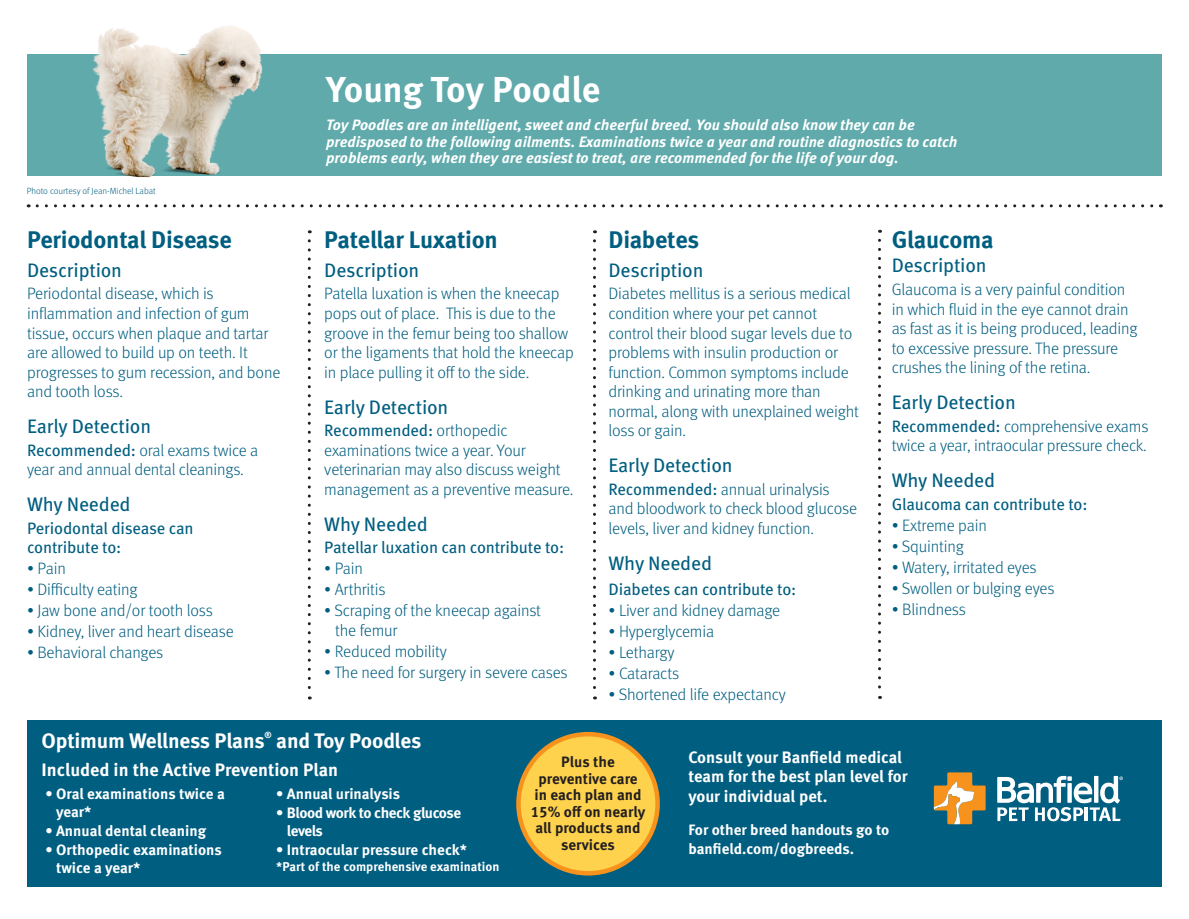
<style>
.page{position:relative;width:1189px;height:919px;background:#fff}
.page>*{position:absolute;margin:0;border:0;box-sizing:border-box;transform-origin:0 0}
.t1{font:700 36px "Meta OT";letter-spacing:-.005em;color:#fff}
.t2{font:700 24px "Meta OT";letter-spacing:-.01em;color:#005e80}
.t3{font:700 21px "Meta OT";letter-spacing:-.01em;color:#fff}
.t4{font:19.5px "Meta OT";letter-spacing:-.01em;color:#005e80}
.t5{font:700 18px "Meta OT";color:#fff}
.t6{font:300 16.5px/19.5px "Meta OT";letter-spacing:-.01em;color:#005e80}
.t7{font:16.5px/19.5px "Meta OT";letter-spacing:-.01em;color:#005e80}
.t8{font:700 16.5px/19.5px "Meta OT";color:#fff}
.t9{font:italic 700 15px/16.5px "Meta OT";color:#fff}
.t10{font:700 15px/18px "Meta OT";color:#fff}
.t11{font:700 15px/16.5px "Meta OT";color:#231f20;text-align:center}
.t12{font:700 15px/18px "Meta OT";letter-spacing:-.03em;color:#fff}
.t13{font:700 12.75px "Meta OT";color:#fff}
.t14{font:300 9px "Meta OT";color:#005e80}
.t15{font:700 8.7px "Meta OT";color:#fff}
.s1{font-weight:400}
</style>
<div class="page">
<div style="left:27px;top:719px;width:1134px;height:167px;background:#005e80"></div>
<div style="left:27px;top:54px;width:1134px;height:122px;background:#60aaac"></div>
<svg style="left:878px;top:240px;width:2px;height:458px"></svg>
<svg style="left:308px;top:241px;width:3px;height:458px"></svg>
<svg style="left:593px;top:241px;width:3px;height:458px"></svg>
<svg style="left:37px;top:204px;width:1124px;height:3px"></svg>
<svg style="left:933px;top:772px;width:52px;height:52px"></svg>
<svg style="left:997px;top:775px;width:125px;height:46px"></svg>
<img style="left:92px;top:25px;width:171px;height:153px">
<div style="left:518px;top:733px;width:139px;height:140px;background:#fed24c;border-radius:50%"></div>
<div style="left:516px;top:731px;width:143px;height:144px;border:4px solid #f7931d;border-radius:50%"></div>
<p class="t14" style="left:27px;top:185px;width:131px">Photo courtesy of Jean-Michel Labat</p>
<p class="t2" style="left:27px;top:226px;width:206px">Periodontal Disease</p>
<p class="t4" style="left:27px;top:258px;width:96px">Description</p>
<p class="t6" style="left:27px;top:284px;width:255px">Periodontal disease, which is inflammation and infection of gum tissue, occurs when plaque and tartar are allowed to build up on teeth. It progresses to gum recession, and bone and tooth loss.</p>
<p class="t4" style="left:27px;top:414px;width:126px">Early Detection</p>
<p class="t6" style="left:27px;top:440px;width:233px"><span class="s1">Recommended:</span> oral exams twice a year and annual dental cleanings.</p>
<p class="t4" style="left:27px;top:492px;width:105px">Why Needed</p>
<p class="t7" style="left:27px;top:518px;width:168px">Periodontal disease can contribute to:</p>
<p class="t6" style="left:27px;top:559px;width:40px">• Pain</p>
<p class="t6" style="left:27px;top:580px;width:112px">• Difficulty eating</p>
<p class="t6" style="left:27px;top:601px;width:187px">• Jaw bone and/or tooth loss</p>
<p class="t6" style="left:27px;top:622px;width:208px">• Kidney, liver and heart disease</p>
<p class="t6" style="left:27px;top:643px;width:138px">• Behavioral changes</p>
<p class="t1" style="left:326px;top:68px;width:276px">Young Toy Poodle</p>
<p class="t9" style="left:326px;top:117px;width:632px">Toy Poodles are an intelligent, sweet and cheerful breed. You should also know they can be predisposed to the following ailments. Examinations twice a year and routine diagnostics to catch problems early, when they are easiest to treat, are recommended for the life of your dog.</p>
<p class="t2" style="left:324px;top:226px;width:175px">Patellar Luxation</p>
<p class="t4" style="left:324px;top:258px;width:96px">Description</p>
<p class="t6" style="left:324px;top:284px;width:251px">Patella luxation is when the kneecap pops out of place. This is due to the groove in the femur being too shallow or the ligaments that hold the kneecap in place pulling it off to the side.</p>
<p class="t4" style="left:324px;top:395px;width:126px">Early Detection</p>
<p class="t6" style="left:324px;top:421px;width:251px"><span class="s1">Recommended:</span> orthopedic examinations twice a year. Your veterinarian may also discuss weight management as a preventive measure.</p>
<p class="t4" style="left:324px;top:512px;width:105px">Why Needed</p>
<p class="t7" style="left:324px;top:538px;width:241px">Patellar luxation can contribute to:</p>
<p class="t6" style="left:324px;top:559px;width:40px">• Pain</p>
<p class="t6" style="left:324px;top:580px;width:63px">• Arthritis</p>
<p class="t6" style="left:335px;top:601px;width:207px;text-indent:-11px">• Scraping of the kneecap against the femur</p>
<p class="t6" style="left:324px;top:641px;width:124px">• Reduced mobility</p>
<p class="t6" style="left:324px;top:662px;width:245px">• The need for surgery in severe cases</p>
<p class="t2" style="left:608px;top:226px;width:92px">Diabetes</p>
<p class="t4" style="left:608px;top:258px;width:96px">Description</p>
<p class="t6" style="left:608px;top:284px;width:252px">Diabetes mellitus is a serious medical condition where your pet cannot control their blood sugar levels due to problems with insulin production or function. Common symptoms include drinking and urinating more than normal, along with unexplained weight loss or gain.</p>
<p class="t4" style="left:608px;top:453px;width:126px">Early Detection</p>
<p class="t6" style="left:608px;top:479px;width:250px"><span class="s1">Recommended:</span> annual urinalysis and bloodwork to check blood glucose levels, liver and kidney function.</p>
<p class="t4" style="left:608px;top:551px;width:105px">Why Needed</p>
<p class="t7" style="left:608px;top:580px;width:189px">Diabetes can contribute to:</p>
<p class="t6" style="left:608px;top:601px;width:173px">• Liver and kidney damage</p>
<p class="t6" style="left:608px;top:622px;width:107px">• Hyperglycemia</p>
<p class="t6" style="left:608px;top:643px;width:68px">• Lethargy</p>
<p class="t6" style="left:608px;top:664px;width:72px">• Cataracts</p>
<p class="t6" style="left:608px;top:685px;width:179px">• Shortened life expectancy</p>
<p class="t2" style="left:891px;top:226px;width:103px">Glaucoma</p>
<p class="t4" style="left:891px;top:254px;width:96px">Description</p>
<p class="t6" style="left:891px;top:280px;width:247px">Glaucoma is a very painful condition in which fluid in the eye cannot drain as fast as it is being produced, leading to excessive pressure. The pressure crushes the lining of the retina.</p>
<p class="t4" style="left:891px;top:390px;width:126px">Early Detection</p>
<p class="t6" style="left:891px;top:416px;width:258px"><span class="s1">Recommended:</span> comprehensive exams twice a year, intraocular pressure check.</p>
<p class="t4" style="left:891px;top:468px;width:105px">Why Needed</p>
<p class="t7" style="left:891px;top:494px;width:197px">Glaucoma can contribute to:</p>
<p class="t6" style="left:891px;top:515px;width:97px">• Extreme pain</p>
<p class="t6" style="left:891px;top:536px;width:74px">• Squinting</p>
<p class="t6" style="left:891px;top:557px;width:146px">• Watery, irritated eyes</p>
<p class="t6" style="left:891px;top:578px;width:164px">• Swollen or bulging eyes</p>
<p class="t6" style="left:891px;top:599px;width:76px">• Blindness</p>
<p class="t3" style="left:41px;top:727px;width:225px">Optimum Wellness Plans</p>
<p class="t15" style="left:264px;top:729px;width:9px">®</p>
<p class="t3" style="left:276px;top:727px;width:147px">and Toy Poodles</p>
<p class="t5" style="left:41px;top:758px;width:298px">Included in the Active Prevention Plan</p>
<p class="t10" style="left:56px;top:784px;width:170px;text-indent:-11px">• Oral examinations twice a year*</p>
<p class="t10" style="left:45px;top:821px;width:162px">• Annual dental cleaning</p>
<p class="t10" style="left:56px;top:840px;width:167px;text-indent:-11px">• Orthopedic examinations twice a year*</p>
<p class="t10" style="left:276px;top:784px;width:125px">• Annual urinalysis</p>
<p class="t12" style="left:287px;top:803px;width:176px;text-indent:-11px">• Blood work to check glucose levels</p>
<p class="t10" style="left:276px;top:840px;width:192px">• Intraocular pressure check*</p>
<p class="t13" style="left:276px;top:858px;width:225px">*Part of the comprehensive examination</p>
<p class="t11" style="left:530px;top:754px;width:116px">Plus the preventive care in each plan and<br>15% off on nearly all products and services</p>
<p class="t8" style="left:688px;top:747px;width:221px">Consult your Banfield medical team for the best plan level for your individual pet.</p>
<p class="t10" style="left:688px;top:819px;width:202px;line-height:19.5px">For other breed handouts go to banfield.com/dogbreeds.</p>
</div>
